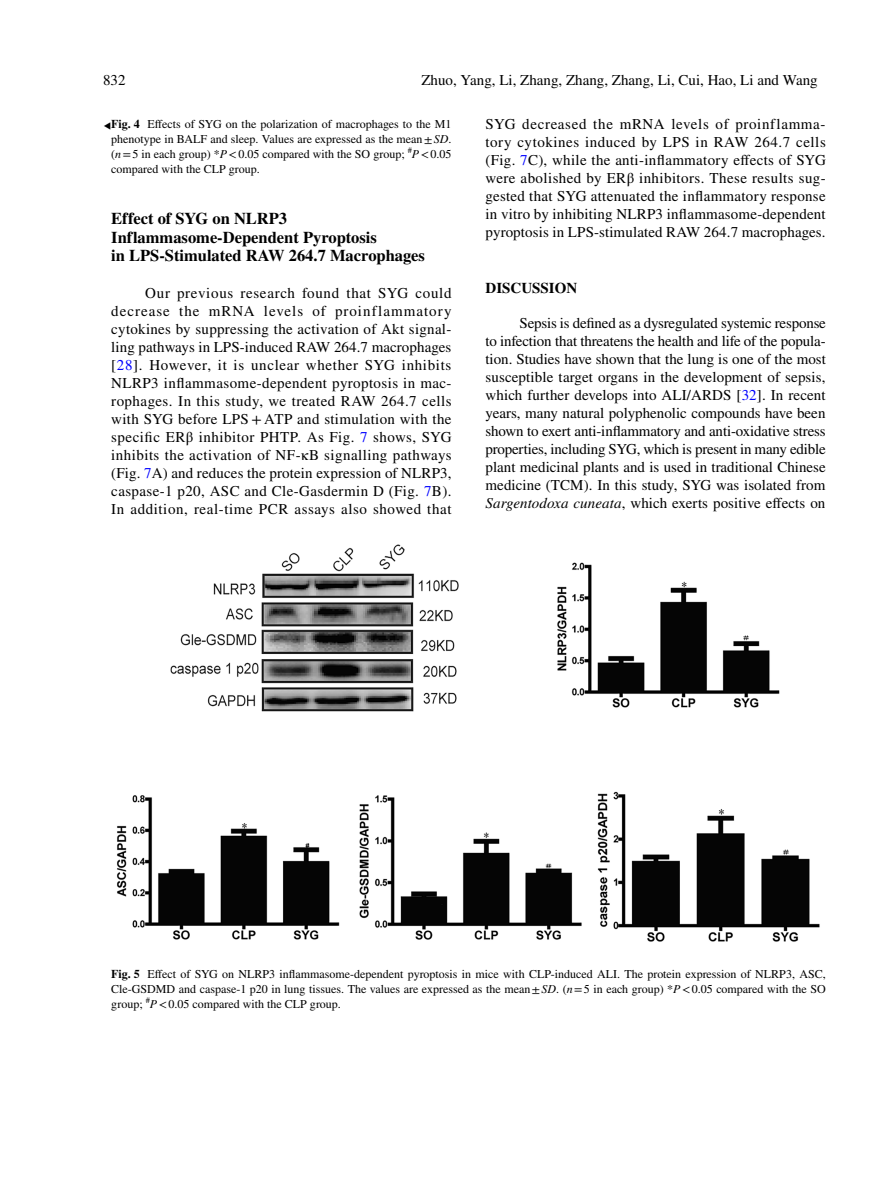
<style>
.page{position:relative;width:893px;height:1187px;background:#fff}
.page>*{position:absolute;margin:0;border:0;box-sizing:border-box;transform-origin:0 0}
.t1{font:700 16.5px/18.8px "STIX";color:#000}
.t2{font:15px/18px "STIX Regular 2";letter-spacing:.005em;color:#000;text-align:justify}
.t3{font:700 15px "STIX";color:#000}
.t4{font:15px "STIX";color:#000}
.t5{font:12px/15px "STIX Regular 2";color:#000;text-align:justify}
.s1{font-family:"STIX Math"}
.s2{font-family:"STIX";font-weight:700}
.s3{font-family:"STIX Italic 2"}
.s4{color:#00f}
</style>
<div class="page">
<img style="left:117px;top:544px;width:703px;height:398px">
<p class="t4" style="left:103px;top:70px;width:24px">832</p>
<p class="t2" style="left:421px;top:72px;width:398px">Zhuo, Yang, Li, Zhang, Zhang, Zhang, Li, Cui, Hao, Li and Wang</p>
<p class="t5" style="left:111px;top:117px;width:342px;text-indent:-8px"><span class="s1">◂</span><span class="s2">Fig. 4</span> Effects of SYG on the polarization of macrophages to the M1 phenotype in BALF and sleep. Values are expressed as the mean±<span class="s3">SD</span>. (<span class="s3">n</span>=5 in each group) *<span class="s3">P</span>&lt;0.05 compared with the SO group; <sup>#</sup><span class="s3">P</span>&lt;0.05 compared with the CLP group.</p>
<p class="t1" style="left:111px;top:209px;width:315px">Effect of SYG on NLRP3<br>Inflammasome‑Dependent Pyroptosis<br>in LPS‑Stimulated RAW 264.7 Macrophages</p>
<p class="t2" style="left:111px;top:285px;width:342px;text-indent:34px">Our previous research found that SYG could decrease the mRNA levels of proinflammatory cytokines by suppressing the activation of Akt signal&shy;ling pathways in LPS-induced RAW 264.7 macrophages [<span class="s4">28</span>]. However, it is unclear whether SYG inhibits NLRP3 inflammasome-dependent pyroptosis in mac&shy;rophages. In this study, we treated RAW 264.7 cells with SYG before LPS+ ATP and stimulation with the specific ERβ inhibitor PHTP. As Fig. <span class="s4">7</span> shows, SYG inhibits the activation of NF-κB signalling pathways (Fig. <span class="s4">7</span>A) and reduces the protein expression of NLRP3, caspase-1 p20, ASC and Cle-Gasdermin D (Fig. <span class="s4">7</span>B).<br>In addition, real-time PCR assays also showed that</p>
<p class="t2" style="left:485px;top:116px;width:342px">SYG decreased the mRNA levels of proinflamma&shy;tory cytokines induced by LPS in RAW 264.7 cells (Fig. <span class="s4">7</span>C), while the anti-inflammatory effects of SYG were abolished by ERβ inhibitors. These results sug&shy;gested that SYG attenuated the inflammatory response in vitro by inhibiting NLRP3 inflammasome-dependent pyroptosis in LPS-stimulated RAW 264.7 macrophages.</p>
<p class="t3" style="left:485px;top:279px;width:93px">DISCUSSION</p>
<p class="t2" style="left:485px;top:315px;width:342px;text-indent:34px">Sepsis is defined as a dysregulated systemic response to infection that threatens the health and life of the popula&shy;tion. Studies have shown that the lung is one of the most susceptible target organs in the development of sepsis, which further develops into ALI/ARDS [<span class="s4">32</span>]. In recent years, many natural polyphenolic compounds have been shown to exert anti-inflammatory and anti-oxidative stress properties, including SYG, which is present in many edible plant medicinal plants and is used in traditional Chinese medicine (TCM). In this study, SYG was isolated from <span class="s3">Sargentodoxa cuneata</span>, which exerts positive effects on</p>
<p class="t5" style="left:111px;top:967px;width:716px"><span class="s2">Fig. 5</span> Effect of SYG on NLRP3 inflammasome-dependent pyroptosis in mice with CLP-induced ALI. The protein expression of NLRP3, ASC, Cle-GSDMD and caspase-1 p20 in lung tissues. The values are expressed as the mean±<span class="s3">SD</span>. (<span class="s3">n</span>=5 in each group) *<span class="s3">P</span>&lt;0.05 compared with the SO group; <sup>#</sup><span class="s3">P</span>&lt;0.05 compared with the CLP group.</p>
</div>
